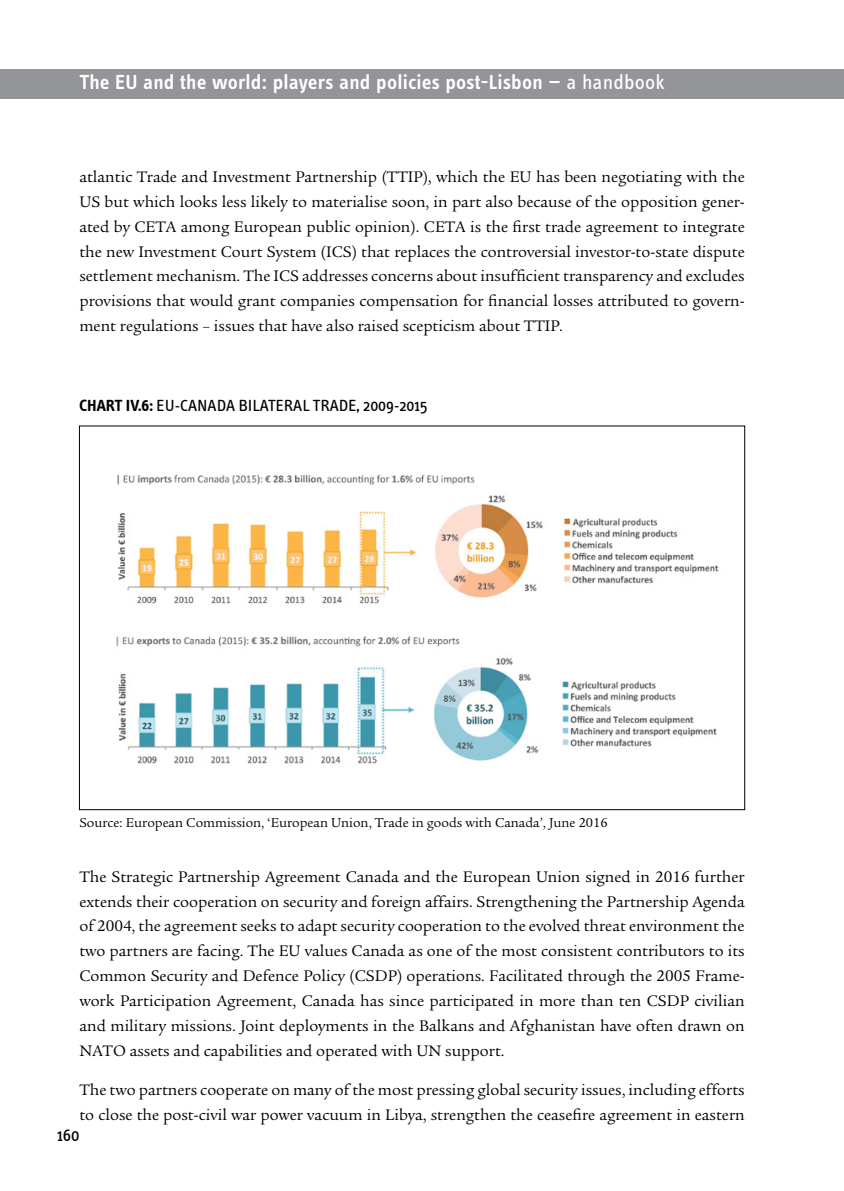
<style>
.page{position:relative;width:844px;height:1191px;background:#fff}
.page>*{position:absolute;margin:0;border:0;box-sizing:border-box;transform-origin:0 0}
.t1{font:600 21px "Info Text";letter-spacing:.01em;color:#fff}
.t2{font:17.5px "Info Text";color:#000}
.t3{font:16.62px/24.8px "Legacy Serif Std";color:#000;text-align:justify}
.t4{font:16.62px "Info Text";color:#000}
.t5{font:14px "Legacy Serif Std";color:#000}
.s1{font-weight:400}
.s2{font-weight:700}
</style>
<div class="page">
<div style="left:0;top:69px;width:843px;height:30px;background:#939598"></div>
<img style="left:116px;top:474px;width:603px;height:290px">
<p class="t1" style="left:79px;top:70px;width:587px">The EU and the world: players and policies post-Lisbon — <span class="s1">a handbook</span></p>
<p class="t3" style="left:79px;top:165px;width:666px">atlantic Trade and Investment Partnership (TTIP), which the EU has been negotiating with the US but which looks less likely to materialise soon, in part also because of the opposition gener&shy;ated by CETA among European public opinion). CETA is the first trade agreement to integrate the new Investment Court System (ICS) that replaces the controversial investor-to-state dispute settlement mechanism. The ICS addresses concerns about insufficient transparency and excludes provisions that would grant companies compensation for financial losses attributed to govern&shy;ment regulations – issues that have also raised scepticism about TTIP.</p>
<p class="t4" style="left:79px;top:396px;width:349px"><span class="s2">CHART IV.6:</span> EU-CANADA BILATERAL TRADE, 2009-2015</p>
<p class="t5" style="left:79px;top:815px;width:529px">Source: European Commission, ‘European Union, Trade in goods with Canada’, June 2016</p>
<p class="t3" style="left:79px;top:864px;width:666px">The Strategic Partnership Agreement Canada and the European Union signed in 2016 further extends their cooperation on security and foreign affairs. Strengthening the Partnership Agenda of 2004, the agreement seeks to adapt security cooperation to the evolved threat environment the two partners are facing. The EU values Canada as one of the most consistent contributors to its Common Security and Defence Policy (CSDP) operations. Facilitated through the 2005 Frame&shy;work Participation Agreement, Canada has since participated in more than ten CSDP civilian and military missions. Joint deployments in the Balkans and Afghanistan have often drawn on NATO assets and capabilities and operated with UN support.</p>
<p class="t3" style="left:79px;top:1077px;width:666px">The two partners cooperate on many of the most pressing global security issues, including efforts to close the post-civil war power vacuum in Libya, strengthen the ceasefire agreement in eastern</p>
<p class="t2" style="left:57px;top:1125px;width:24px">160</p>
</div>
